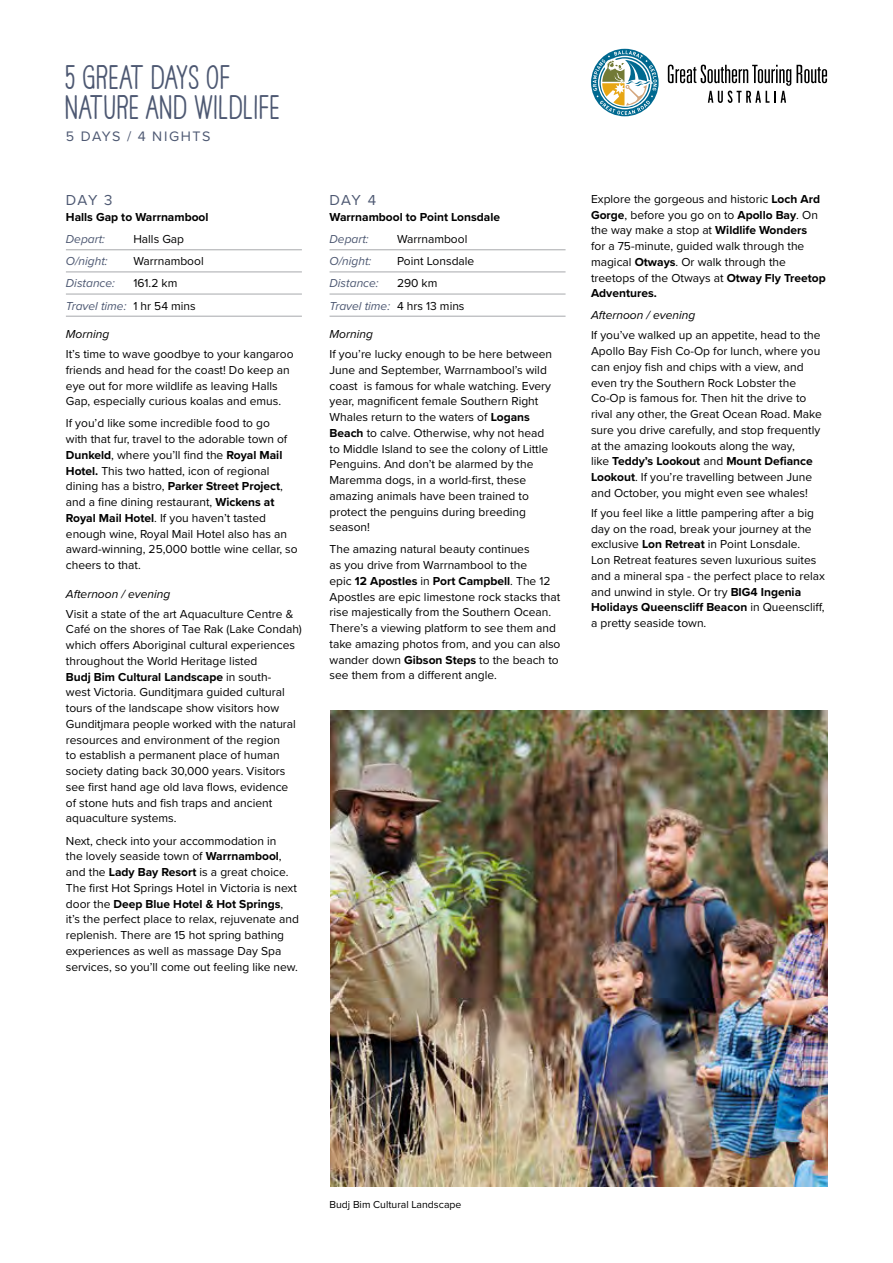
<style>
.page{position:relative;width:893px;height:1263px;background:#fff}
.page>*{position:absolute;margin:0;border:0;box-sizing:border-box;transform-origin:0 0}
.t1{font:700 30px/30px "HAVEANICEDAY Basic";color:#4d5872}
.t2{font:15px "Proxima Nova";letter-spacing:.055em;color:#4d5872}
.t3{font:14.25px "Proxima Nova";letter-spacing:.105em;color:#4d5872}
.t4{font:12px/15.8px "Proxima Nova";color:#000}
.t5{font:italic 12px "Proxima Nova";color:#4d5872}
.t6{font:italic 12px "Proxima Nova";color:#000}
.t7{font:700 12px "Proxima Nova";color:#000}
.t8{font:10.5px "Proxima Nova";color:#000}
.s1{font-style:italic;color:#4d5872}
.s2{font-weight:700}
</style>
<div class="page">
<hr style="left:66px;top:250px;width:236px;height:1px;background:#a7a9ac">
<hr style="left:66px;top:272px;width:236px;height:1px;background:#a7a9ac">
<hr style="left:66px;top:294px;width:236px;height:1px;background:#a7a9ac">
<hr style="left:66px;top:316px;width:236px;height:1px;background:#a7a9ac">
<hr style="left:330px;top:250px;width:236px;height:1px;background:#a7a9ac">
<hr style="left:330px;top:272px;width:236px;height:1px;background:#a7a9ac">
<hr style="left:330px;top:294px;width:236px;height:1px;background:#a7a9ac">
<hr style="left:330px;top:316px;width:236px;height:1px;background:#a7a9ac">
<svg style="left:668px;top:65px;width:159px;height:38px"></svg>
<svg style="left:591px;top:49px;width:68px;height:67px"></svg>
<img style="left:331px;top:710px;width:496px;height:476px">
<h1 class="t1" style="left:66px;top:64px;width:216px">5 GREAT DAYS OF<br>NATURE AND WILDLIFE</h1>
<p class="t3" style="left:66px;top:125px;width:146px">5 DAYS / 4 NIGHTS</p>
<p class="t2" style="left:66px;top:189px;width:48px">DAY 3</p>
<p class="t7" style="left:66px;top:208px;width:144px">Halls Gap to Warrnambool</p>
<p class="t5" style="left:66px;top:230px;width:41px">Depart:</p>
<p class="t4" style="left:133px;top:231px;width:52px">Halls Gap</p>
<p class="t5" style="left:66px;top:252px;width:43px">O/night:</p>
<p class="t4" style="left:133px;top:253px;width:72px">Warrnambool</p>
<p class="t5" style="left:66px;top:275px;width:51px">Distance:</p>
<p class="t4" style="left:66px;top:272px;width:131px;line-height:22.2px;text-indent:68px">161.2 km<br><span class="s1">Travel time:</span> 1 hr 54 mins</p>
<p class="t6" style="left:66px;top:325px;width:45px">Morning</p>
<p class="t4" style="left:66px;top:346px;width:229px">It’s time to wave goodbye to your kangaroo friends and head for the coast! Do keep an eye out for more wildlife as leaving Halls Gap, especially curious koalas and emus.</p>
<p class="t4" style="left:66px;top:415px;width:233px">If you’d like some incredible food to go<br>with that fur, travel to the adorable town of <span class="s2">Dunkeld</span>, where you’ll find the <span class="s2">Royal Mail Hotel.</span> This two hatted, icon of regional dining has a bistro, <span class="s2">Parker Street Project</span>, and a fine dining restaurant, <span class="s2">Wickens at Royal Mail Hotel</span>. If you haven’t tasted enough wine, Royal Mail Hotel also has an award-winning, 25,000 bottle wine cellar, so cheers to that.</p>
<p class="t6" style="left:66px;top:585px;width:106px">Afternoon / evening</p>
<p class="t4" style="left:66px;top:605px;width:238px">Visit a state of the art Aquaculture Centre &amp; Café on the shores of Tae Rak (Lake Condah) which offers Aboriginal cultural experiences throughout the World Heritage listed<br><span class="s2">Budj Bim Cultural Landscape</span> in south-<br>west Victoria. Gunditjmara guided cultural tours of the landscape show visitors how Gunditjmara people worked with the natural resources and environment of the region<br>to establish a permanent place of human society dating back 30,000 years. Visitors see first hand age old lava flows, evidence<br>of stone huts and fish traps and ancient aquaculture systems.</p>
<p class="t4" style="left:66px;top:832px;width:235px">Next, check into your accommodation in<br>the lovely seaside town of <span class="s2">Warrnambool</span>, and the <span class="s2">Lady Bay Resort</span> is a great choice.<br>The first Hot Springs Hotel in Victoria is next door the <span class="s2">Deep Blue Hotel &amp; Hot Springs</span>, it’s the perfect place to relax, rejuvenate and replenish. There are 15 hot spring bathing experiences as well as massage Day Spa services, so you’ll come out feeling like new.</p>
<p class="t2" style="left:330px;top:189px;width:48px">DAY 4</p>
<p class="t7" style="left:330px;top:208px;width:172px">Warrnambool to Point Lonsdale</p>
<p class="t5" style="left:330px;top:230px;width:41px">Depart:</p>
<p class="t4" style="left:397px;top:231px;width:72px">Warrnambool</p>
<p class="t5" style="left:330px;top:252px;width:43px">O/night:</p>
<p class="t4" style="left:397px;top:253px;width:79px">Point Lonsdale</p>
<p class="t5" style="left:330px;top:275px;width:51px">Distance:</p>
<p class="t4" style="left:330px;top:272px;width:136px;line-height:22.2px;text-indent:68px">290 km<br><span class="s1">Travel time:</span> 4 hrs 13 mins</p>
<p class="t6" style="left:330px;top:325px;width:45px">Morning</p>
<p class="t4" style="left:330px;top:346px;width:224px">If you’re lucky enough to be here between June and September, Warrnambool’s wild coast is famous for whale watching. Every year, magnificent female Southern Right Whales return to the waters of <span class="s2">Logans Beach</span> to calve. Otherwise, why not head to Middle Island to see the colony of Little Penguins. And don’t be alarmed by the Maremma dogs, in a world-first, these amazing animals have been trained to protect the penguins during breeding season!</p>
<p class="t4" style="left:330px;top:541px;width:232px">The amazing natural beauty continues<br>as you drive from Warrnambool to the<br>epic <span class="s2">12 Apostles</span> in <span class="s2">Port Campbell</span>. The 12<br>Apostles are epic limestone rock stacks that rise majestically from the Southern Ocean.<br>There’s a viewing platform to see them and take amazing photos from, and you can also wander down <span class="s2">Gibson Steps</span> to the beach to see them from a different angle.</p>
<p class="t4" style="left:591px;top:190px;width:236px">Explore the gorgeous and historic <span class="s2">Loch Ard Gorge</span>, before you go on to <span class="s2">Apollo Bay</span>. On the way make a stop at <span class="s2">Wildlife Wonders<br></span>for a 75-minute, guided walk through the magical <span class="s2">Otways</span>. Or walk through the treetops of the Otways at <span class="s2">Otway Fly Treetop Adventures.</span></p>
<p class="t6" style="left:591px;top:306px;width:106px">Afternoon / evening</p>
<p class="t4" style="left:591px;top:327px;width:232px">If you’ve walked up an appetite, head to the Apollo Bay Fish Co-Op for lunch, where you can enjoy fish and chips with a view, and even try the Southern Rock Lobster the Co-Op is famous for. Then hit the drive to rival any other, the Great Ocean Road. Make sure you drive carefully, and stop frequently at the amazing lookouts along the way,<br>like <span class="s2">Teddy’s Lookout</span> and <span class="s2">Mount Defiance Lookout</span>. If you’re travelling between June and October, you might even see whales!</p>
<p class="t4" style="left:591px;top:504px;width:235px">If you feel like a little pampering after a big day on the road, break your journey at the exclusive <span class="s2">Lon Retreat</span> in Point Lonsdale.<br>Lon Retreat features seven luxurious suites and a mineral spa - the perfect place to relax and unwind in style. Or try <span class="s2">BIG4 Ingenia Holidays Queenscliff Beacon</span> in Queenscliff, a pretty seaside town.</p>
<p class="t8" style="left:330px;top:1196px;width:133px">Budj Bim Cultural Landscape</p>
</div>
